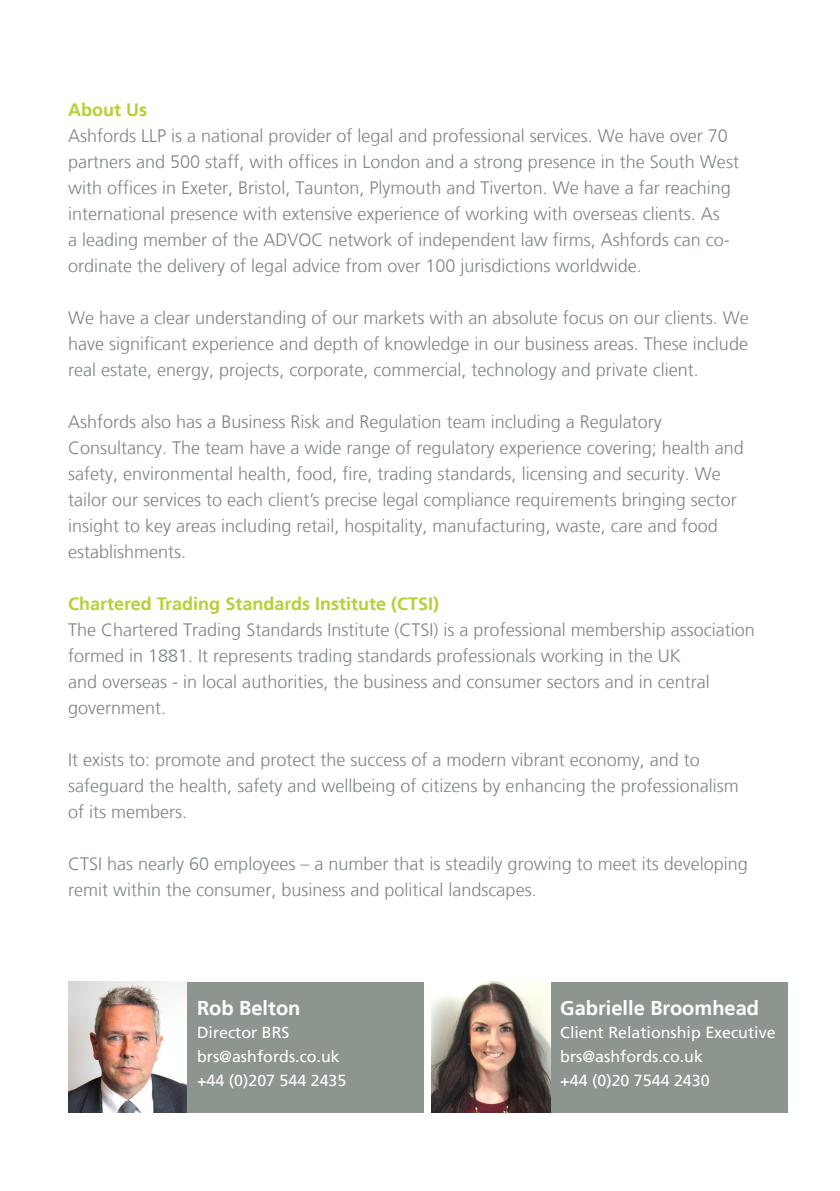
<style>
.page{position:relative;width:840px;height:1191px;background:#fff}
.page>*{position:absolute;margin:0;border:0;box-sizing:border-box;transform-origin:0 0}
.Contact_-_Name{font:700 20px "Frutiger LT";color:#fff}
.Section_Header{font:300 18px/26px "Frutiger LT";color:#7c867e}
.Contact_-_details{font:16px "Frutiger LT";color:#fff}
.s1{font-weight:700;color:#b3d234}
</style>
<div class="page">
<img style="left:68px;top:981px;width:121px;height:131px">
<div style="left:187px;top:982px;width:237px;height:130px;background:#8c968e"></div>
<img style="left:431px;top:981px;width:119px;height:131px">
<div style="left:550px;top:982px;width:237px;height:130px;background:#8c968e"></div>
<p class="Section_Header" style="left:68px;top:97px;width:672px"><span class="s1">About Us<br></span>Ashfords LLP is a national provider of legal and professional services. We have over 70 partners and 500 staff, with offices in London and a strong presence in the South West with offices in Exeter, Bristol, Taunton, Plymouth and Tiverton. We have a far reaching international presence with extensive experience of working with overseas clients. As<br>a leading member of the ADVOC network of independent law firms, Ashfords can co&shy;ordinate the delivery of legal advice from over 100 jurisdictions worldwide.</p>
<p class="Section_Header" style="left:68px;top:305px;width:682px;text-align:justify">We have a clear understanding of our markets with an absolute focus on our clients. We have significant experience and depth of knowledge in our business areas. These include real estate, energy, projects, corporate, commercial, technology and private client.</p>
<p class="Section_Header" style="left:68px;top:409px;width:677px">Ashfords also has a Business Risk and Regulation team including a Regulatory Consultancy. The team have a wide range of regulatory experience covering; health and safety, environmental health, food, fire, trading standards, licensing and security. We tailor our services to each client’s precise legal compliance requirements bringing sector insight to key areas including retail, hospitality, manufacturing, waste, care and food establishments.</p>
<p class="Section_Header" style="left:68px;top:591px;width:688px"><span class="s1">Chartered Trading Standards Institute (CTSI)<br></span>The Chartered Trading Standards Institute (CTSI) is a professional membership association formed in 1881. It represents trading standards professionals working in the UK<br>and overseas - in local authorities, the business and consumer sectors and in central government.</p>
<p class="Section_Header" style="left:68px;top:747px;width:672px">It exists to: promote and protect the success of a modern vibrant economy, and to safeguard the health, safety and wellbeing of citizens by enhancing the professionalism of its members.</p>
<p class="Section_Header" style="left:68px;top:851px;width:681px">CTSI has nearly 60 employees – a number that is steadily growing to meet its developing remit within the consumer, business and political landscapes.</p>
<p class="Contact_-_Name" style="left:197px;top:996px;width:105px">Rob Belton</p>
<p class="Contact_-_details" style="left:197px;top:1023px;width:94px">Director BRS</p>
<p class="Contact_-_details" style="left:197px;top:1047px;width:144px">brs@ashfords.co.uk</p>
<p class="Contact_-_details" style="left:197px;top:1070px;width:151px">+44 (0)207 544 2435</p>
<p class="Contact_-_Name" style="left:560px;top:996px;width:200px">Gabrielle Broomhead</p>
<p class="Contact_-_details" style="left:560px;top:1023px;width:217px">Client Relationship Executive</p>
<p class="Contact_-_details" style="left:560px;top:1047px;width:144px">brs@ashfords.co.uk</p>
<p class="Contact_-_details" style="left:560px;top:1070px;width:151px">+44 (0)20 7544 2430</p>
</div>
